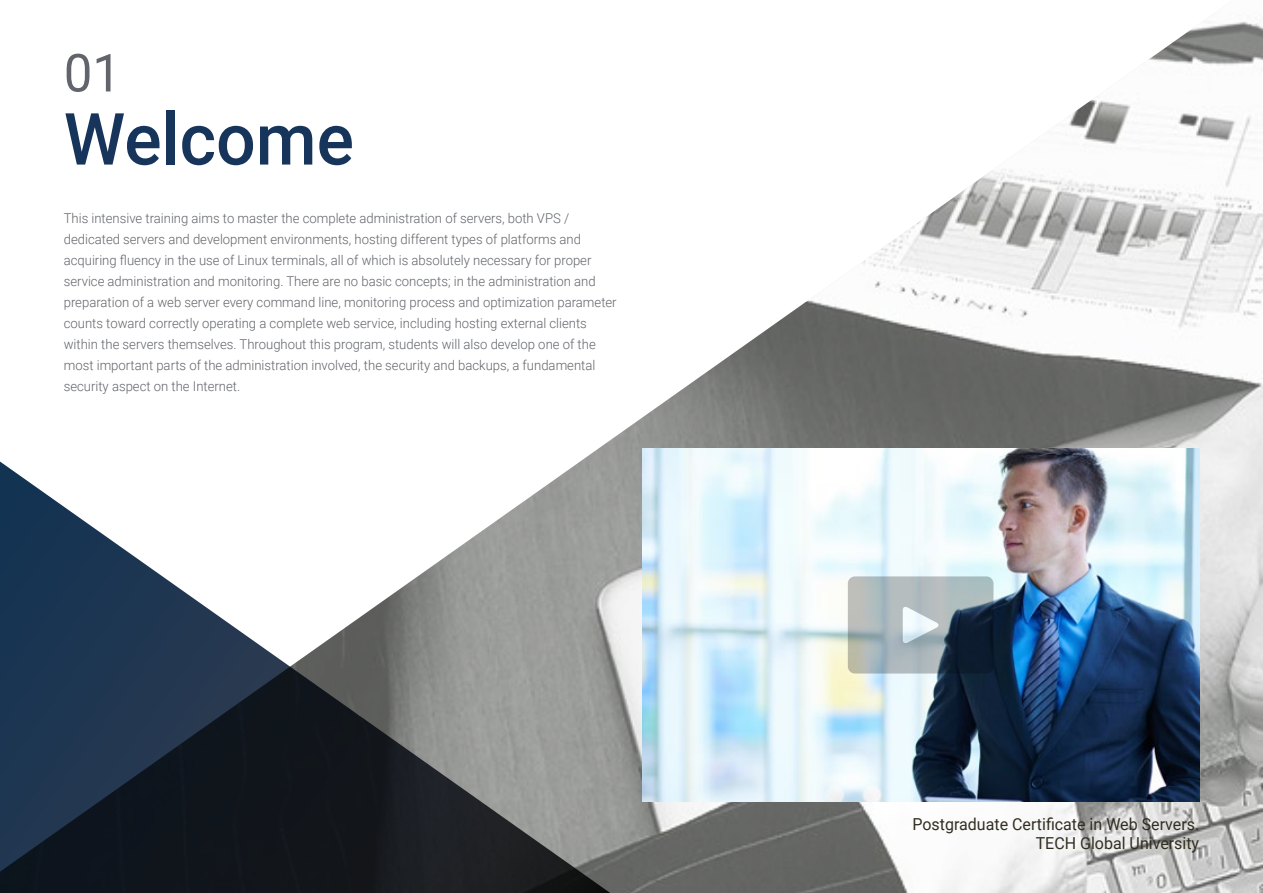
<style>
.page{position:relative;width:1263px;height:893px;background:#fff}
.page>*{position:absolute;margin:0;border:0;box-sizing:border-box;transform-origin:0 0}
.t1{font:500 72px "Roboto";color:#17355b}
.t2{font:52.5px "Roboto";color:#61646a}
.t3{font:16.5px/19.5px "Roboto";color:#312e20;text-align:right}
.t4{font:300 13.5px/21px "Roboto";color:#61646a}
</style>
<div class="page">
<img style="left:602px;top:21px;width:661px;height:872px">
<img style="left:642px;top:448px;width:557px;height:353px">
<svg style="left:848px;top:576px;width:145px;height:97px;background:#8e9aa1"></svg>
<svg style="left:0;top:446px;width:640px;height:447px"></svg>
<h2 class="t2" style="left:64px;top:36px;width:59px">01</h2>
<h1 class="t1" style="left:64px;top:89px;width:292px">Welcome</h1>
<p class="t4" style="left:64px;top:207px;width:554px">This intensive training aims to master the complete administration of servers, both VPS / dedicated servers and development environments, hosting different types of platforms and acquiring fluency in the use of Linux terminals, all of which is absolutely necessary for proper service administration and monitoring. There are no basic concepts; in the administration and preparation of a web server every command line, monitoring process and optimization parameter counts toward correctly operating a complete web service, including hosting external clients within the servers themselves. Throughout this program, students will also develop one of the most important parts of the administration involved, the security and backups, a fundamental security aspect on the Internet.</p>
<p class="t3" style="left:912px;top:814px;width:288px">Postgraduate Certificate in Web Servers.<br>TECH Global University</p>
</div>
